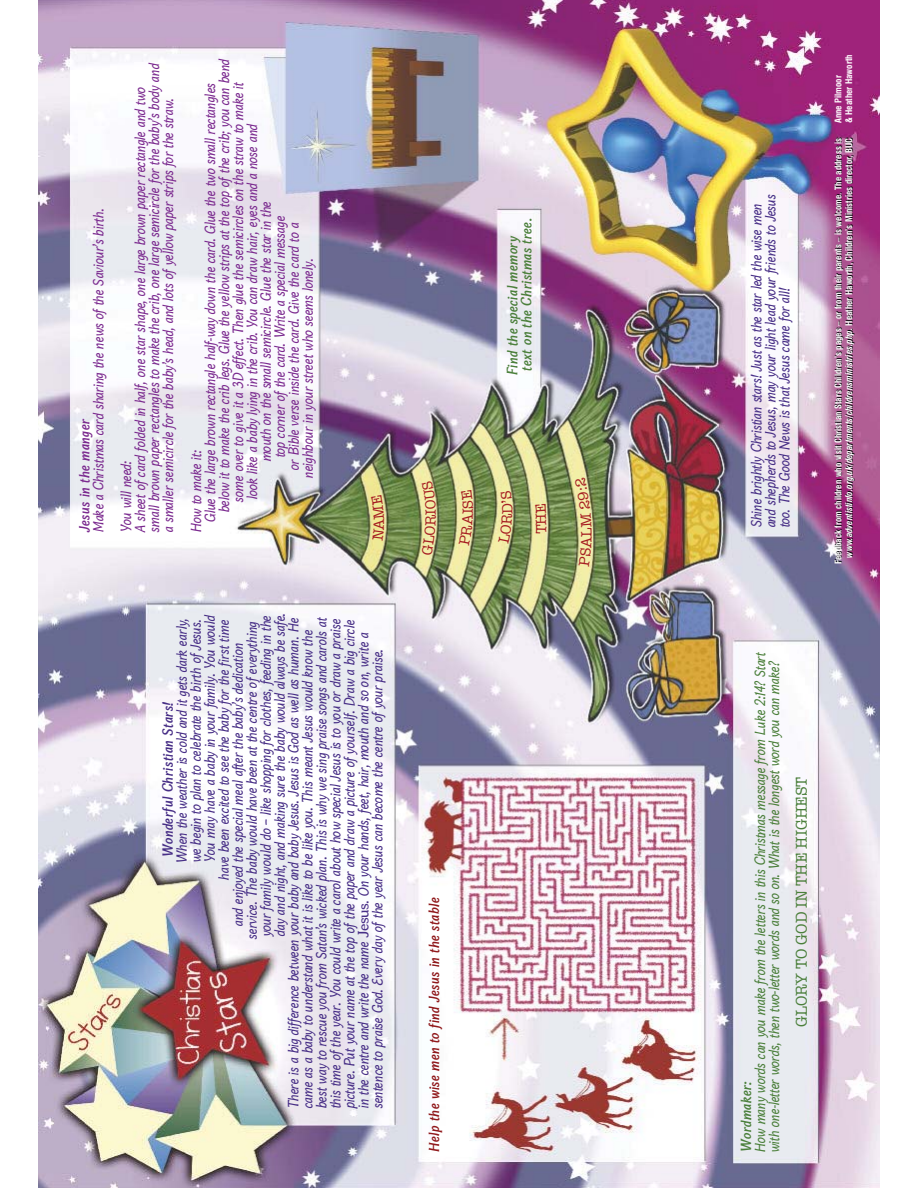
<style>
.page{position:relative;width:918px;height:1188px;background:#fff}
.page>*{position:absolute;margin:0;border:0;box-sizing:border-box;transform-origin:0 0}
.t1{font:15.9px "American Typewriter";color:#4b7f3b}
.t2{font:15px "American Typewriter";color:#a61e22}
.t3{font:italic 13.95px/14px "Bonobo";letter-spacing:-.005em;color:#472e86}
.t4{font:italic 13.95px/14px "Bonobo";color:#7b2a8f}
.t5{font:italic 13.95px/14px "Bonobo";color:#4b7f3b}
.t6{font:italic 700 13.95px/14px "Bonobo";color:#4b7f3b}
.t7{font:italic 700 13.95px "Bonobo";color:#90191c}
.t8{font:italic 700 13.95px "Bonobo";color:#472e86}
.t9{font:italic 700 13.95px "Bonobo";color:#7b2a8f}
.t10{font:700 condensed 9px/10.8px "Swiss 721 BT";color:#fff}
.s1{font-style:normal}
.s2{font-style:italic}
</style>
<div class="page">
<img style="left:39px;top:0;width:840px;height:1188px">
<svg style="left:371px;top:495px;width:13px;height:46px"></svg>
<svg style="left:421px;top:481px;width:15px;height:74px"></svg>
<svg style="left:459px;top:490px;width:14px;height:56px"></svg>
<svg style="left:498px;top:491px;width:14px;height:53px"></svg>
<svg style="left:535px;top:504px;width:11px;height:30px"></svg>
<svg style="left:575px;top:478px;width:17px;height:88px"></svg>
<p class="t4" style="left:133px;top:533px;width:472px;rotate:-90deg">A sheet of card folded in half, one star shape, one large brown paper rectangle and two small brown paper rectangles to make the crib, one large semicircle for the baby’s body and a smaller semicircle for the baby’s head, and lots of yellow paper strips for the straw.</p>
<p class="t4" style="left:84px;top:533px;width:326px;line-height:27.9px;rotate:-90deg">Make a Christmas card sharing the news of the Saviour’s birth.<br>You will need:</p>
<p class="t9" style="left:76px;top:533px;width:116px;rotate:-90deg">Jesus in the manger</p>
<p class="t4" style="left:217px;top:513px;width:456px;rotate:-90deg">below it to make the crib legs. Glue the yellow strips at the top of the crib; you can bend</p>
<p class="t4" style="left:231px;top:503px;width:423px;rotate:-90deg">some over to give it a 3D effect. Then glue the semicircles on the straw to make it</p>
<p class="t4" style="left:203px;top:523px;width:441px;rotate:-90deg">Glue the large brown rectangle half-way down the card. Glue the two small rectangles</p>
<p class="t4" style="left:245px;top:500px;width:378px;rotate:-90deg">look like a baby lying in the crib. You can draw hair, eyes and a nose and</p>
<p class="t4" style="left:259px;top:462px;width:262px;rotate:-90deg">mouth on the small semicircle. Glue the star in the</p>
<p class="t4" style="left:273px;top:458px;width:243px;rotate:-90deg">top corner of the card. Write a special message</p>
<p class="t4" style="left:287px;top:471px;width:250px;rotate:-90deg">or Bible verse inside the card. Give the card to a</p>
<p class="t4" style="left:301px;top:479px;width:221px;rotate:-90deg">neighbour in your street who seems lonely.</p>
<p class="t4" style="left:189px;top:533px;width:84px;rotate:-90deg">How to make it:</p>
<p class="t3" style="left:245px;top:940px;width:319px;rotate:-90deg">service. The baby would have been at the centre of everything</p>
<p class="t3" style="left:258px;top:937px;width:323px;rotate:-90deg">your family would do – like shopping for clothes, feeding in the</p>
<p class="t3" style="left:272px;top:937px;width:325px;rotate:-90deg">day and night, and making sure the baby would always be safe.</p>
<p class="t3" style="left:286px;top:1109px;width:493px;rotate:-90deg">There is a big difference between your baby and baby Jesus. Jesus is God as well as human. He</p>
<p class="t3" style="left:175px;top:864px;width:247px;rotate:-90deg">When the weather is cold and it gets dark early,</p>
<p class="t3" style="left:189px;top:863px;width:245px;rotate:-90deg">we begin to plan to celebrate the birth of Jesus.</p>
<p class="t3" style="left:203px;top:863px;width:249px;rotate:-90deg">You may have a baby in your family. You would</p>
<p class="t3" style="left:217px;top:881px;width:262px;rotate:-90deg">have been excited to see the baby for the first time</p>
<p class="t3" style="left:314px;top:1109px;width:494px;rotate:-90deg">best way to rescue you from Satan’s wicked plan. This is why we sing praise songs and carols at</p>
<p class="t3" style="left:328px;top:1109px;width:491px;rotate:-90deg">this time of the year. You could write a carol about how special Jesus is to you or draw a praise</p>
<p class="t3" style="left:342px;top:1109px;width:490px;rotate:-90deg">picture. Put your name at the top of the paper and draw a picture of yourself. Draw a big circle</p>
<p class="t3" style="left:300px;top:1109px;width:480px;rotate:-90deg">came as a baby to understand what it is like to be like you. This meant Jesus would know the</p>
<p class="t3" style="left:356px;top:1109px;width:478px;rotate:-90deg">in the centre and write the name <span class="s1">Jesus</span>. On your hands, feet, hair, mouth and so on, write a</p>
<p class="t3" style="left:231px;top:927px;width:285px;rotate:-90deg">and enjoyed the special meal after the baby’s dedication</p>
<p class="t3" style="left:370px;top:1109px;width:462px;rotate:-90deg">sentence to praise God. Every day of the year Jesus can become the centre of your praise.</p>
<p class="t8" style="left:159px;top:858px;width:158px;rotate:-90deg">Wonderful Christian Stars!</p>
<p class="t6" style="left:505px;top:376px;width:159px;rotate:-90deg">Find the special memory text on the Christmas tree.</p>
<p class="t2" style="left:459px;top:514px;width:7px;rotate:-90deg">I</p>
<p class="t7" style="left:425px;top:1153px;width:257px;rotate:-90deg">Help the wise men to find Jesus in the stable</p>
<p class="t3" style="left:749px;top:528px;width:335px;rotate:-90deg">Shine brightly Christian stars! Just as the star led the wise men and shepherds to Jesus, may your light lead your friends to Jesus too. The Good News is that Jesus came for all!</p>
<p class="t10" style="left:833px;top:123px;width:70px;rotate:-90deg">Anne Pilmoor<br>&amp; Heather Haworth</p>
<p class="t10" style="left:833px;top:564px;width:428px;text-align:right;rotate:-90deg">Feedback from children who visit Christian Stars Children’s pages – or from their parents – is welcome. The address is <span class="s2">www.adventistinfo.org.uk/departments/childrensministries.php.</span> Heather Haworth, Children’s Ministries director, BUC</p>
<p class="t5" style="left:753px;top:1153px;width:503px;rotate:-90deg">How many words can you make from the letters in this Christmas message from Luke 2:14? Start with one-letter words, then two-letter words and so on. What is the longest word you can make?</p>
<p class="t6" style="left:739px;top:1153px;width:73px;rotate:-90deg">Wordmaker:</p>
<p class="t1" style="left:792px;top:1027px;width:252px;rotate:-90deg">GLORY TO GOD IN THE HIGHEST</p>
</div>
